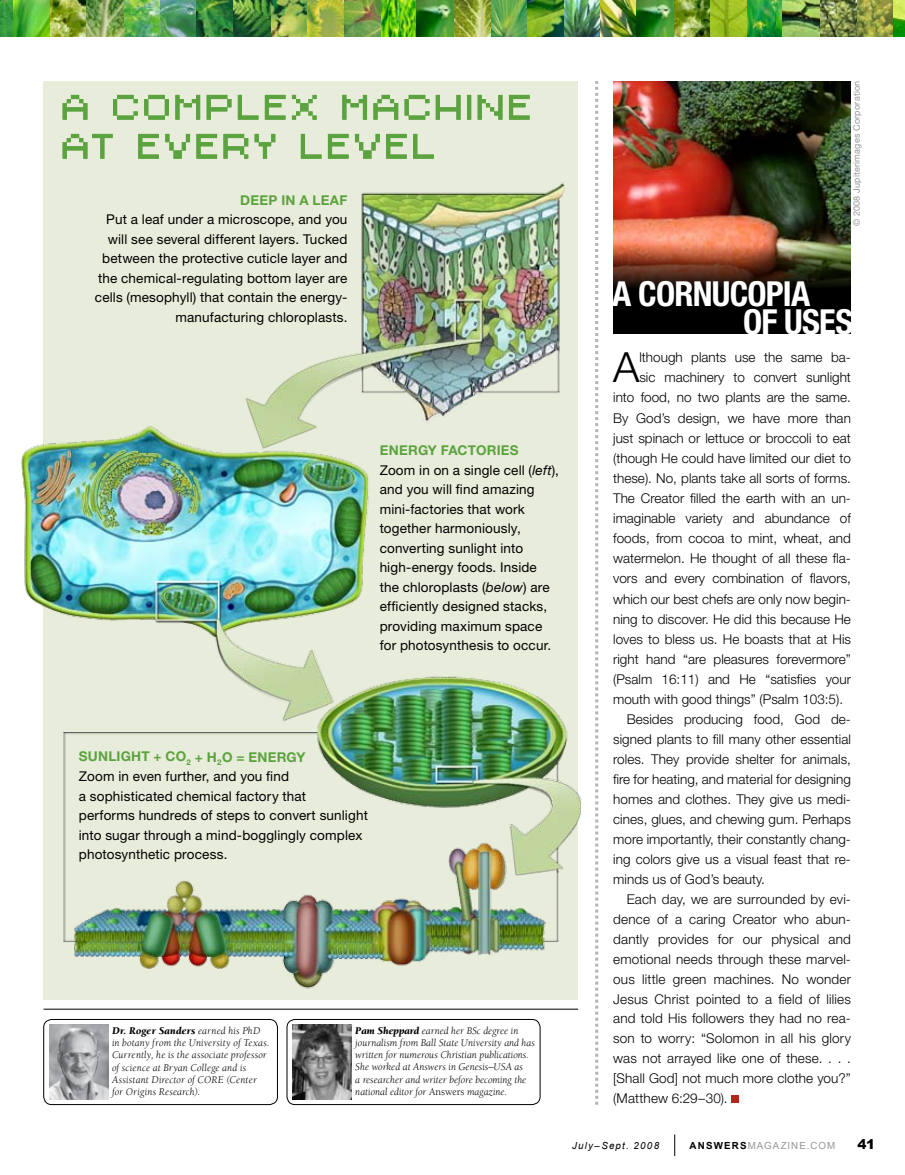
<style>
.page{position:relative;width:905px;height:1175px;background:#fff}
.page>*{position:absolute;margin:0;border:0;box-sizing:border-box;transform-origin:0 0}
.t1{font:300 41.7px "Helvetica Neue LT Std";color:#000}
.t2{font:700 condensed 34.5px/28.5px "Helvetica Neue LT Std";letter-spacing:-.025em;color:#fff}
.t3{font:300 13.5px "Helvetica Neue LT Std";color:#000}
.t4{font:13.5px/19.5px "Helvetica Neue LT Std";letter-spacing:.01em;color:#000}
.t5{font:700 13.5px "Helvetica Neue LT Std";letter-spacing:.02em;color:#5ba33f}
.t6{font:900 13.5px "Arial";color:#000}
.t7{font:italic 10.5px/12px "Berkeley Std";color:#000}
.t8{font:9.75px "Arial";letter-spacing:.105em;color:#939598}
.t9{font:italic 9.75px "Arial";letter-spacing:.125em;color:#000}
.t10{font:9px "Helvetica Neue LT Std";letter-spacing:.025em;color:#939598}
.s1{font-weight:700;color:#5ba33f}
.s2{font-style:italic}
.s3{font-weight:900}
.s4{font-style:normal}
.s5{font-weight:700;color:#000}
</style>
<div class="page">
<svg style="left:674px;top:1134px;width:1px;height:22px"></svg>
<img style="left:0;top:0;width:904px;height:37px">
<svg style="left:636px;top:0;width:37px;height:37px"></svg>
<svg style="left:416px;top:0;width:37px;height:37px"></svg>
<div style="left:287px;top:1019px;width:253px;height:85px;border:1px solid #000;border-radius:8px"></div>
<div style="left:44px;top:1019px;width:234px;height:85px;border:1px solid #000;border-radius:8px"></div>
<img style="left:50px;top:1024px;width:58px;height:75px">
<img style="left:293px;top:1024px;width:58px;height:75px">
<svg style="left:595px;top:81px;width:3px;height:1023px"></svg>
<img style="left:613px;top:81px;width:237px;height:253px">
<img style="left:21px;top:81px;width:561px;height:928px">
<div style="left:731px;top:1095px;width:8px;height:8px;background:#ad2819"></div>
<svg style="left:63px;top:134px;width:371px;height:25px;background:#b9d3a6"></svg>
<svg style="left:63px;top:95px;width:466px;height:25px;background:#b7d2a4"></svg>
<p class="t5" style="left:240px;top:191px;width:109px">DEEP IN A LEAF</p>
<p class="t4" style="left:95px;top:209px;width:254px;text-align:right">Put a leaf under a microscope, and you will see several different layers. Tucked between the protective cuticle layer and the chemical-regulating bottom layer are cells (mesophyll) that contain the energy&shy;manufacturing chloroplasts.</p>
<p class="t4" style="left:379px;top:440px;width:181px"><span class="s1">ENERGY FACTORIES<br></span>Zoom in on a single cell (<span class="s2">left</span>), and you will find amazing mini-factories that work together harmoniously, converting sunlight into high-energy foods. Inside the chloroplasts (<span class="s2">below</span>) are efficiently designed stacks, providing maximum space for photosynthesis to occur.</p>
<p class="t4" style="left:79px;top:746px;width:290px"><span class="s1">SUNLIGHT + CO</span><sub>2</sub> <span class="s1">+ H</span><sub>2</sub><span class="s1">O = ENERGY<br></span>Zoom in even further, and you find<br>a sophisticated chemical factory that<br>performs hundreds of steps to convert sunlight into sugar through a mind-bogglingly complex photosynthetic process.</p>
<p class="t7" style="left:112px;top:1025px;width:159px"><span class="s3">Dr. Roger Sanders</span> earned his PhD in botany from the University of Texas.<br>Currently, he is the associate professor of science at Bryan College and is Assistant Director of CORE (Center for Origins Research).</p>
<p class="t7" style="left:355px;top:1025px;width:181px"><span class="s3">Pam Sheppard</span> earned her BSc degree in journalism from Ball State University and has written for numerous Christian publications.<br>She worked at Answers in Genesis–USA as<br>a researcher and writer before becoming the national editor for <span class="s4">Answers</span> magazine.</p>
<p class="t10" style="left:851px;top:226px;width:147px;rotate:-90deg">© 2008 Jupiterimages Corporation</p>
<h2 class="t2" style="left:743px;top:279px;width:112px;text-indent:-131px">A CORNUCOPIA<br>OF USES</h2>
<h1 class="t1" style="left:613px;top:342px;width:28px">A</h1>
<p class="t3" style="left:639px;top:349px;width:213px">lthough plants use the same ba-</p>
<p class="t3" style="left:639px;top:369px;width:213px">sic machinery to convert sunlight</p>
<p class="t3" style="left:613px;top:389px;width:239px">into food, no two plants are the same.</p>
<p class="t3" style="left:613px;top:409px;width:239px">By God’s design, we have more than</p>
<p class="t3" style="left:613px;top:429px;width:239px">just spinach or lettuce or broccoli to eat</p>
<p class="t3" style="left:613px;top:450px;width:239px">(though He could have limited our diet to</p>
<p class="t3" style="left:613px;top:470px;width:239px">these). No, plants take all sorts of forms.</p>
<p class="t3" style="left:613px;top:490px;width:239px">The Creator filled the earth with an un-</p>
<p class="t3" style="left:613px;top:510px;width:239px">imaginable variety and abundance of</p>
<p class="t3" style="left:613px;top:530px;width:239px">foods, from cocoa to mint, wheat, and</p>
<p class="t3" style="left:613px;top:550px;width:239px">watermelon. He thought of all these fla-</p>
<p class="t3" style="left:613px;top:570px;width:239px">vors and every combination of flavors,</p>
<p class="t3" style="left:613px;top:590px;width:239px">which our best chefs are only now begin-</p>
<p class="t3" style="left:613px;top:610px;width:239px">ning to discover. He did this because He</p>
<p class="t3" style="left:613px;top:630px;width:239px">loves to bless us. He boasts that at His</p>
<p class="t3" style="left:613px;top:651px;width:239px">right hand “are pleasures forevermore”</p>
<p class="t3" style="left:613px;top:671px;width:239px">(Psalm 16:11) and He “satisfies your</p>
<p class="t3" style="left:613px;top:691px;width:231px">mouth with good things” (Psalm 103:5).</p>
<p class="t3" style="left:626px;top:711px;width:226px">Besides producing food, God de-</p>
<p class="t3" style="left:613px;top:731px;width:239px">signed plants to fill many other essential</p>
<p class="t3" style="left:613px;top:751px;width:239px">roles. They provide shelter for animals,</p>
<p class="t3" style="left:613px;top:771px;width:239px">fire for heating, and material for designing</p>
<p class="t3" style="left:613px;top:790px;width:239px">homes and clothes. They give us medi-</p>
<p class="t3" style="left:613px;top:810px;width:239px">cines, glues, and chewing gum. Perhaps</p>
<p class="t3" style="left:613px;top:830px;width:239px">more importantly, their constantly chang-</p>
<p class="t3" style="left:613px;top:850px;width:239px">ing colors give us a visual feast that re-</p>
<p class="t3" style="left:613px;top:870px;width:153px">minds us of God’s beauty.</p>
<p class="t3" style="left:626px;top:890px;width:226px">Each day, we are surrounded by evi-</p>
<p class="t3" style="left:613px;top:910px;width:239px">dence of a caring Creator who abun-</p>
<p class="t3" style="left:613px;top:930px;width:239px">dantly provides for our physical and</p>
<p class="t3" style="left:613px;top:950px;width:239px">emotional needs through these marvel-</p>
<p class="t3" style="left:613px;top:970px;width:239px">ous little green machines. No wonder</p>
<p class="t3" style="left:613px;top:990px;width:239px">Jesus Christ pointed to a field of lilies</p>
<p class="t3" style="left:613px;top:1010px;width:239px">and told His followers they had no rea-</p>
<p class="t3" style="left:613px;top:1030px;width:239px">son to worry: “Solomon in all his glory</p>
<p class="t3" style="left:613px;top:1050px;width:239px">was not arrayed like one of these. . . .</p>
<p class="t3" style="left:613px;top:1070px;width:239px">[Shall God] not much more clothe you?”</p>
<p class="t3" style="left:613px;top:1090px;width:116px">(Matthew 6:29–30).</p>
<p class="t9" style="left:572px;top:1138px;width:88px">July–Sept. 2008</p>
<p class="t8" style="left:689px;top:1138px;width:147px"><span class="s5">ANSWERS</span>MAGAZINE.COM</p>
<p class="t6" style="left:857px;top:1136px;width:19px">41</p>
</div>
